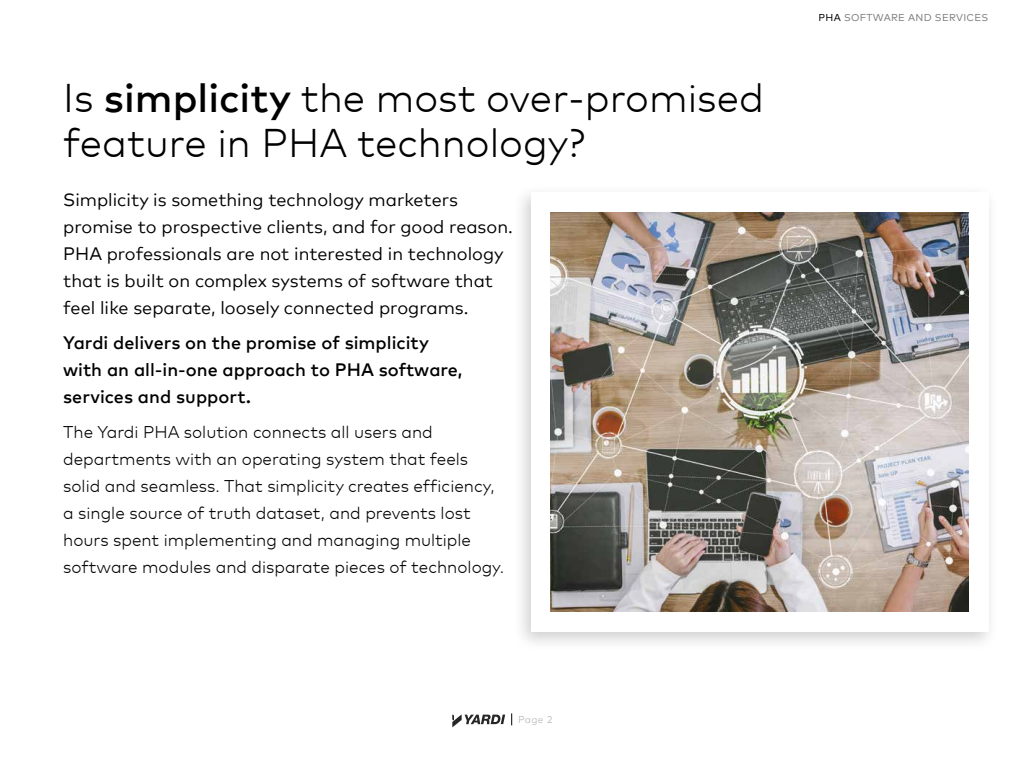
<style>
.page{position:relative;width:1024px;height:768px;background:#fff}
.page>*{position:absolute;margin:0;border:0;box-sizing:border-box;transform-origin:0 0}
.t1{font:300 40px/45px "Mark Offc Pro";color:#000}
.t2{font:18px/27px "Mark Offc Pro";color:#000}
.t3{font:500 18px/27px "Mark Offc Pro";color:#000}
.t4{font:300 17px/27px "Mark Offc Pro";color:#000}
.t5{font:10px "Mark Offc Pro";letter-spacing:.03em;color:#7f7f7f}
.t6{font:10px "Mark Offc Pro";color:#bfbfbf}
.s1{font-weight:500}
.s2{color:#000}
</style>
<div class="page">
<svg style="left:452px;top:714px;width:53px;height:13px"></svg>
<svg style="left:511px;top:713px;width:1px;height:12px"></svg>
<div style="left:513px;top:184px;width:486px;height:469px;background:#000;opacity:.19"></div>
<div style="left:531px;top:192px;width:457px;height:440px;background:#fff"></div>
<img style="left:551px;top:212px;width:418px;height:400px">
<h1 class="t1" style="left:63px;top:72px;width:702px">Is <span class="s1">simplicity</span> the most over-promised feature in PHA technology?</h1>
<p class="t2" style="left:63px;top:185px;width:451px">Simplicity is something technology marketers promise to prospective clients, and for good reason.<br>PHA professionals are not interested in technology that is built on complex systems of software that feel like separate, loosely connected programs.</p>
<p class="t3" style="left:63px;top:328px;width:401px">Yardi delivers on the promise of simplicity with an all-in-one approach to PHA software, services and support.</p>
<p class="t4" style="left:63px;top:417px;width:443px">The Yardi PHA solution connects all users and departments with an operating system that feels solid and seamless. That simplicity creates efficiency, a single source of truth dataset, and prevents lost hours spent implementing and managing multiple software modules and disparate pieces of technology.</p>
<p class="t6" style="left:518px;top:712px;width:36px">Page 2</p>
<p class="t5" style="left:819px;top:10px;width:171px"><span class="s2">PHA</span> SOFTWARE AND SERVICES</p>
</div>
